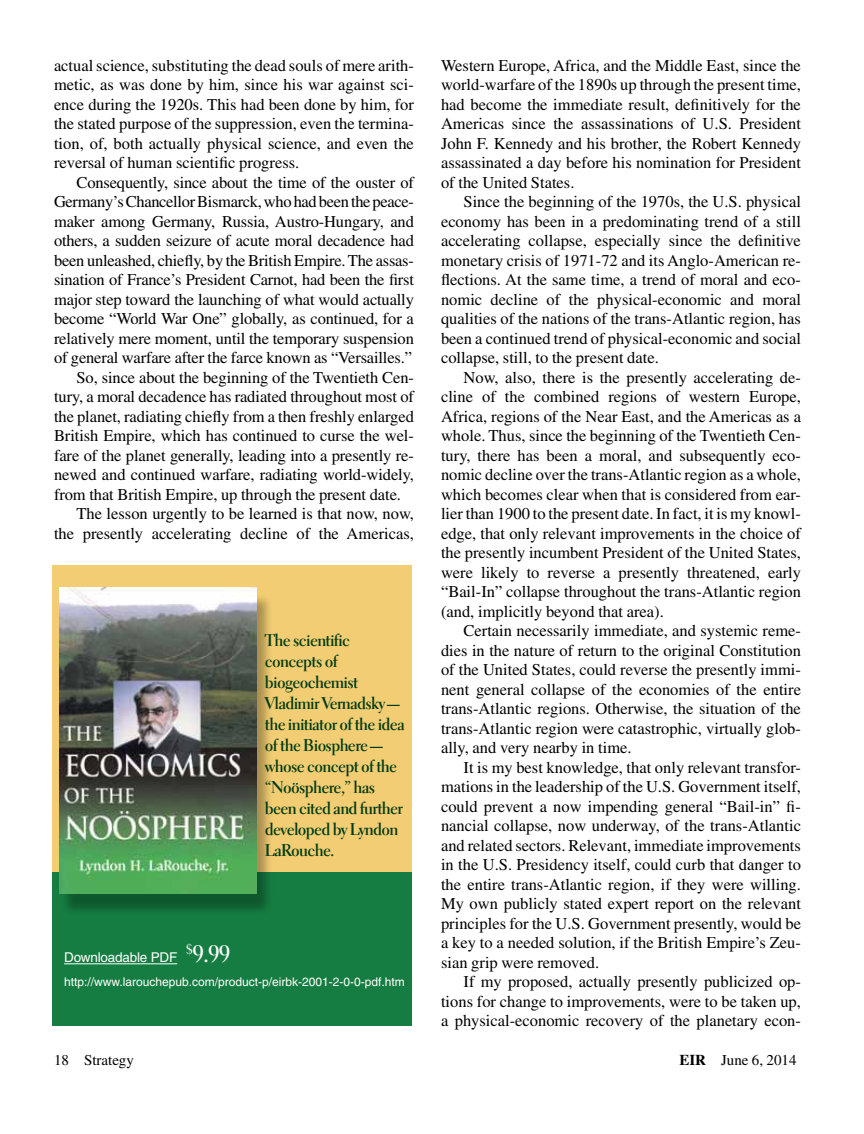
<style>
.page{position:relative;width:864px;height:1134px;background:#fff}
.page>*{position:absolute;margin:0;border:0;box-sizing:border-box;transform-origin:0 0}
.t1{font:24px "Electra LH Bold Display";color:#fff}
.t2{font:17.25px/21px "Electra LH Bold Display";color:#003b13}
.t3{font:16.5px/19.5px "Times";letter-spacing:-.005em;color:#000;text-align:justify}
.t4{font:15px "Times";color:#000}
.t5{font:13.5px "Helvetica";letter-spacing:-.015em;color:#fff}
.t6{font:12px "Helvetica";color:#fff}
.s1{font-weight:700}
</style>
<div class="page">
<div style="left:52px;top:566px;width:360px;height:458px;background:#f2cd73"></div>
<div style="left:52px;top:872px;width:360px;height:154px;background:#157d41"></div>
<div style="left:60px;top:593px;width:213px;height:323px;background:#000;opacity:.3"></div>
<img style="left:60px;top:587px;width:196px;height:307px">
<hr style="left:64px;top:963px;width:113px;height:1px;background:#fff">
<p class="t3" style="left:54px;top:55px;width:362px">actual science, substituting the dead souls of mere arith&shy;metic, as was done by him, since his war against sci&shy;ence during the 1920s. This had been done by him, for the stated purpose of the suppression, even the termina&shy;tion, of, both actually physical science, and even the reversal of human scientific progress.</p>
<p class="t3" style="left:77px;top:172px;width:339px">Consequently, since about the time of the ouster of</p>
<p class="t3" style="left:54px;top:192px;width:360px">Germany’s Chancellor Bismarck, who had been the peace-</p>
<p class="t3" style="left:54px;top:211px;width:361px">maker among Germany, Russia, Austro-Hungary, and</p>
<p class="t3" style="left:54px;top:231px;width:361px">others, a sudden seizure of acute moral decadence had</p>
<p class="t3" style="left:54px;top:250px;width:362px">been unleashed, chiefly, by the British Empire. The assas-</p>
<p class="t3" style="left:54px;top:270px;width:362px">sination of France’s President Carnot, had been the first</p>
<p class="t3" style="left:54px;top:289px;width:361px">major step toward the launching of what would actually</p>
<p class="t3" style="left:54px;top:309px;width:361px">become “World War One” globally, as continued, for a</p>
<p class="t3" style="left:54px;top:328px;width:361px">relatively mere moment, until the temporary suspension</p>
<p class="t3" style="left:54px;top:348px;width:360px">of general warfare after the farce known as “Versailles.”</p>
<p class="t3" style="left:77px;top:367px;width:339px">So, since about the beginning of the Twentieth Cen-</p>
<p class="t3" style="left:54px;top:387px;width:362px">tury, a moral decadence has radiated throughout most of</p>
<p class="t3" style="left:54px;top:406px;width:361px">the planet, radiating chiefly from a then freshly enlarged</p>
<p class="t3" style="left:54px;top:426px;width:361px">British Empire, which has continued to curse the wel-</p>
<p class="t3" style="left:54px;top:445px;width:361px">fare of the planet generally, leading into a presently re-</p>
<p class="t3" style="left:54px;top:465px;width:362px">newed and continued warfare, radiating world-widely,</p>
<p class="t3" style="left:54px;top:484px;width:349px">from that British Empire, up through the present date.</p>
<p class="t3" style="left:77px;top:504px;width:339px">The lesson urgently to be learned is that now, now,</p>
<p class="t3" style="left:54px;top:523px;width:361px">the presently accelerating decline of the Americas,</p>
<p class="t2" style="left:265px;top:630px;width:141px">The scientific concepts of biogeochemist<br>Vladimir Vernadsky— the initiator of the idea of the Biosphere— whose concept of the “Noösphere,” has been cited and further developed by Lyndon<br>LaRouche.</p>
<p class="t5" style="left:64px;top:949px;width:115px">Downloadable PDF</p>
<h1 class="t1" style="left:186px;top:939px;width:46px"><sup>$</sup>9.99</h1>
<p class="t6" style="left:64px;top:974px;width:342px">http://www.larouchepub.com/product-p/eirbk-2001-2-0-0-pdf.htm</p>
<p class="t3" style="left:441px;top:55px;width:362px">Western Europe, Africa, and the Middle East, since the world-warfare of the 1890s up through the present time, had become the immediate result, definitively for the Americas since the assassinations of U.S. President John F. Kennedy and his brother, the Robert Kennedy assassinated a day before his nomination for President of the United States.</p>
<p class="t3" style="left:441px;top:192px;width:362px;text-indent:23px">Since the beginning of the 1970s, the U.S. physical economy has been in a predominating trend of a still accelerating collapse, especially since the definitive monetary crisis of 1971-72 and its Anglo-American re&shy;flections. At the same time, a trend of moral and eco&shy;nomic decline of the physical-economic and moral qualities of the nations of the trans-Atlantic region, has been a continued trend of physical-economic and social collapse, still, to the present date.</p>
<p class="t3" style="left:441px;top:367px;width:362px;text-indent:23px">Now, also, there is the presently accelerating de&shy;cline of the combined regions of western Europe, Africa, regions of the Near East, and the Americas as a whole. Thus, since the beginning of the Twentieth Cen&shy;tury, there has been a moral, and subsequently eco&shy;nomic decline over the trans-Atlantic region as a whole, which becomes clear when that is considered from ear&shy;lier than 1900 to the present date. In fact, it is my knowl&shy;edge, that only relevant improvements in the choice of the presently incumbent President of the United States, were likely to reverse a presently threatened, early “Bail-In” collapse throughout the trans-Atlantic region (and, implicitly beyond that area).</p>
<p class="t3" style="left:441px;top:621px;width:362px;text-indent:23px">Certain necessarily immediate, and systemic reme&shy;dies in the nature of return to the original Constitution of the United States, could reverse the presently immi&shy;nent general collapse of the economies of the entire trans-Atlantic regions. Otherwise, the situation of the trans-Atlantic region were catastrophic, virtually glob&shy;ally, and very nearby in time.</p>
<p class="t3" style="left:441px;top:757px;width:362px;text-indent:22px">It is my best knowledge, that only relevant transfor&shy;mations in the leadership of the U.S. Government itself, could prevent a now impending general “Bail-in” fi&shy;nancial collapse, now underway, of the trans-Atlantic and related sectors. Relevant, immediate improvements in the U.S. Presidency itself, could curb that danger to the entire trans-Atlantic region, if they were willing.<br>My own publicly stated expert report on the relevant principles for the U.S. Government presently, would be a key to a needed solution, if the British Empire’s Zeu&shy;sian grip were removed.</p>
<p class="t3" style="left:441px;top:972px;width:361px;text-indent:23px">If my proposed, actually presently publicized op&shy;tions for change to improvements, were to be taken up, a physical-economic recovery of the planetary econ-</p>
<p class="t4" style="left:54px;top:1052px;width:81px">18 Strategy</p>
<p class="t4" style="left:679px;top:1052px;width:119px"><span class="s1">EIR</span> June 6, 2014</p>
</div>
